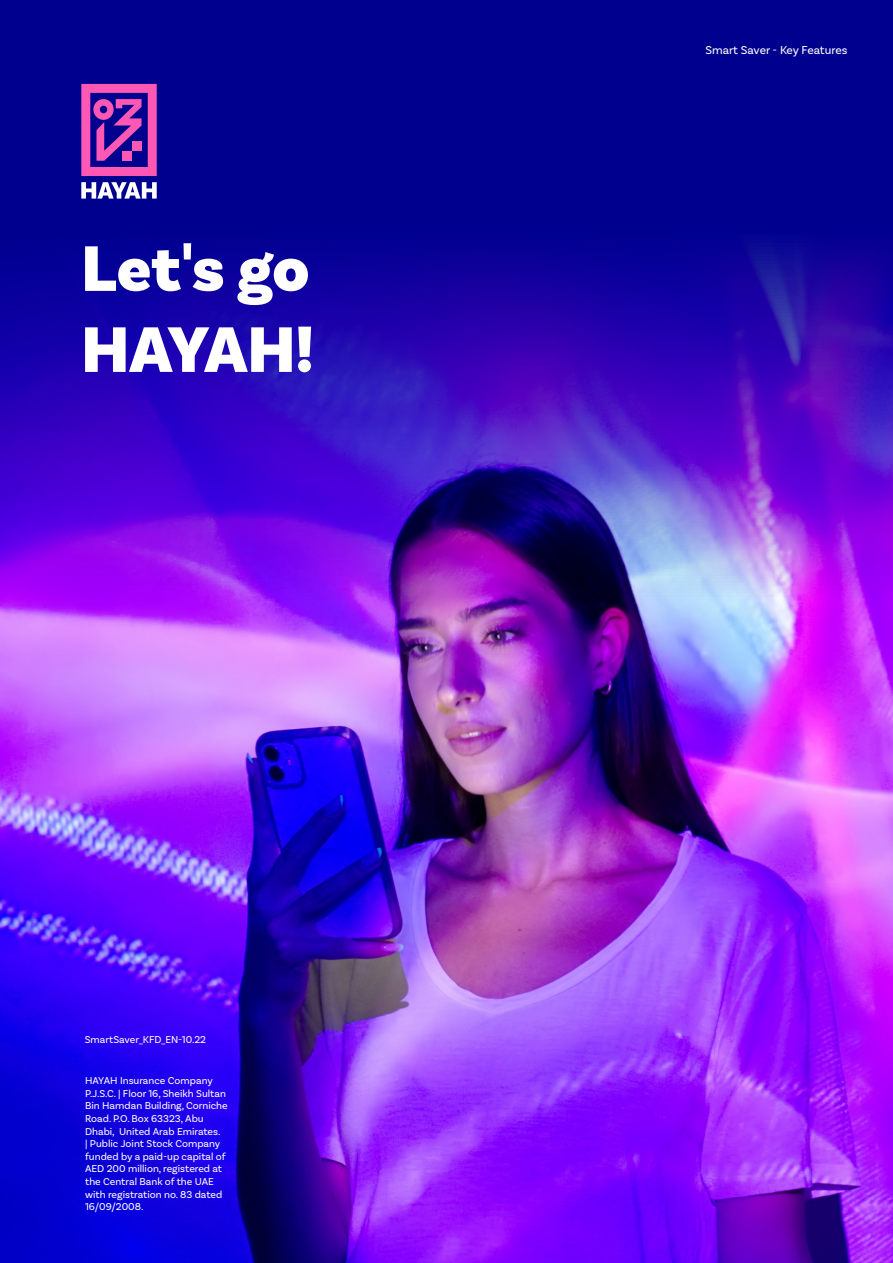
<style>
.page{position:relative;width:893px;height:1263px;background:#fff}
.page>*{position:absolute;margin:0;border:0;box-sizing:border-box;transform-origin:0 0}
.t1{font:900 67.5px/81px "Basic Sans";letter-spacing:-.01em;color:#fff}
.t2{font:12px "Basic Sans";color:#fff}
.t3{font:10.5px/12.6px "Basic Sans";color:#fff}
</style>
<div class="page">
<img style="left:0;top:0;width:893px;height:1263px">
<svg style="left:81px;top:182px;width:76px;height:17px"></svg>
<svg style="left:81px;top:84px;width:76px;height:92px"></svg>
<h1 class="t1" style="left:81px;top:230px;width:234px">Let's go<br>HAYAH!</h1>
<p class="t3" style="left:85px;top:1033px;width:123px">SmartSaver_KFD_EN-10.22</p>
<p class="t3" style="left:85px;top:1074px;width:144px">HAYAH Insurance Company<br>P.J.S.C. | Floor 16, Sheikh Sultan<br>Bin Hamdan Building, Corniche<br>Road. P.O. Box 63323, Abu<br>Dhabi, United Arab Emirates.<br>| Public Joint Stock Company funded by a paid-up capital of<br>AED 200 million, registered at the Central Bank of the UAE with registration no. 83 dated<br>16/09/2008.</p>
<p class="t2" style="left:705px;top:43px;width:143px">Smart Saver - Key Features</p>
</div>
